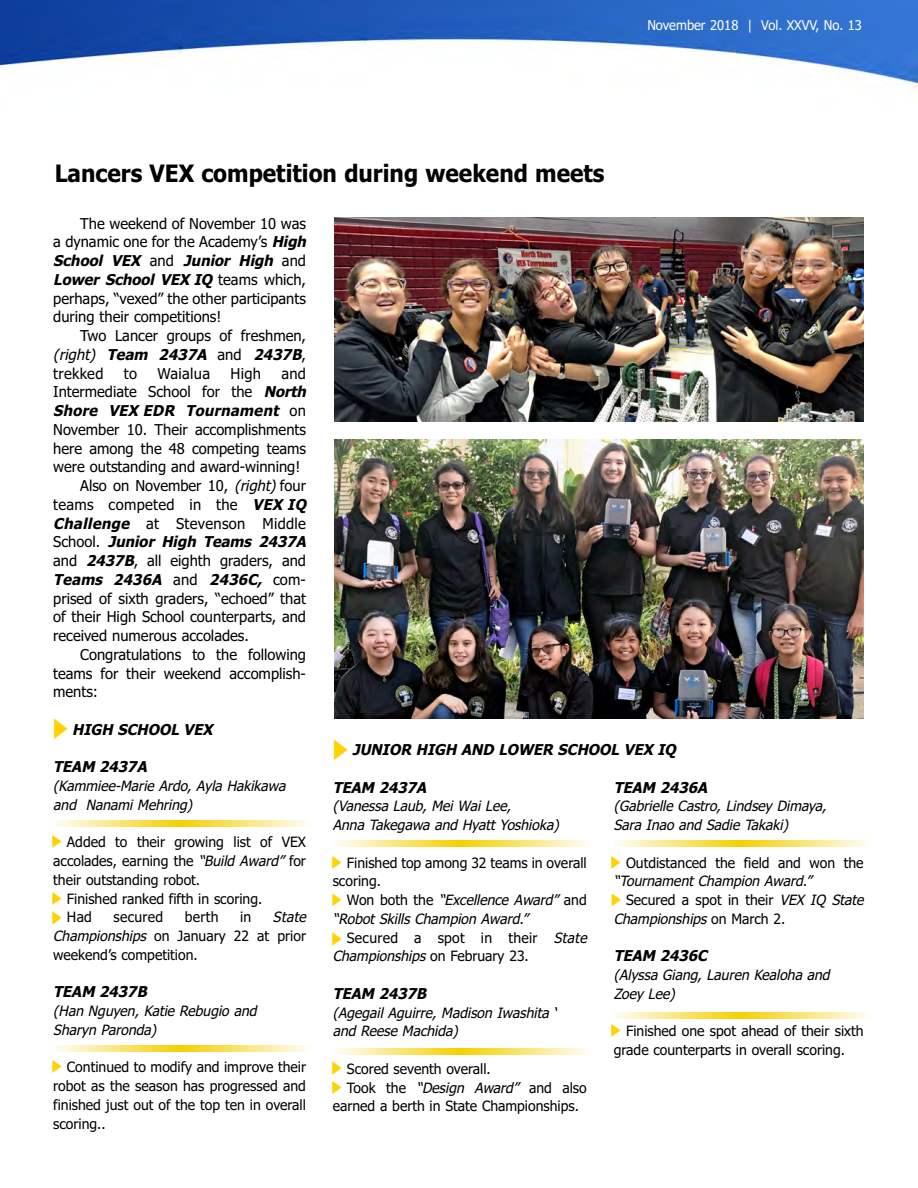
<style>
.page{position:relative;width:918px;height:1188px;background:#fff}
.page>*{position:absolute;margin:0;border:0;box-sizing:border-box;transform-origin:0 0}
.t1{font:700 24px "Tahoma";color:#000;scale:.94 1}
.t2{font:15px/18.8px "Tahoma";color:#000}
.t3{font:italic 700 15px "Tahoma";color:#000}
.t4{font:15px "Tahoma";letter-spacing:.02em;color:#000}
.t5{font:14.25px/18.8px "Tahoma";color:#000}
.t6{font:italic 14.25px/18.8px "Tahoma";color:#000}
.t7{font:14.25px/18.8px "Tahoma";letter-spacing:.02em;color:#000}
.t8{font:13.5px "Tahoma";color:#fff;scale:.96 1}
.s1{font-weight:700;font-style:italic}
.s2{font-style:italic}
.s3{font-style:normal}
</style>
<div class="page">
<img style="left:0;top:0;width:918px;height:90px">
<svg style="left:57px;top:821px;width:251px;height:6px"></svg>
<svg style="left:57px;top:1046px;width:251px;height:6px"></svg>
<img style="left:334px;top:439px;width:530px;height:280px">
<img style="left:334px;top:217px;width:530px;height:205px">
<img style="left:53px;top:718px;width:15px;height:21px">
<img style="left:52px;top:835px;width:10px;height:13px">
<img style="left:52px;top:1060px;width:10px;height:13px">
<img style="left:52px;top:892px;width:10px;height:13px">
<img style="left:52px;top:911px;width:10px;height:14px">
<img style="left:332px;top:856px;width:10px;height:13px">
<img style="left:332px;top:1081px;width:10px;height:13px">
<img style="left:332px;top:1061px;width:10px;height:14px">
<img style="left:332px;top:893px;width:10px;height:14px">
<img style="left:332px;top:932px;width:10px;height:14px">
<svg style="left:337px;top:840px;width:251px;height:7px"></svg>
<svg style="left:337px;top:1049px;width:251px;height:6px"></svg>
<img style="left:611px;top:856px;width:10px;height:13px">
<img style="left:611px;top:1024px;width:10px;height:13px">
<img style="left:611px;top:893px;width:10px;height:14px">
<svg style="left:616px;top:840px;width:251px;height:7px"></svg>
<svg style="left:616px;top:1013px;width:251px;height:6px"></svg>
<img style="left:333px;top:739px;width:15px;height:21px">
<p class="t8" style="left:647px;top:20px;width:225px">November 2018 | Vol. XXVV, No. 13</p>
<p class="t1" style="left:55px;top:163px;width:586px">Lancers VEX competition during weekend meets</p>
<p class="t2" style="left:53px;top:215px;width:257px;text-indent:27px">The weekend of November 10 was a dynamic one for the Academy’s <span class="s1">High<br>School VEX</span> a n d <span class="s1">Junior High</span> a n d<br><span class="s1">Lower School VEX IQ</span> t e a m s w h i c h , perhaps, “vexed” the other participants during their competitions!</p>
<p class="t2" style="left:53px;top:328px;width:254px;text-align:justify;text-indent:27px">Two Lancer groups of freshmen, <span class="s2">(right)</span> <span class="s1">Team 2437A</span> a n d <span class="s1">2437B</span>, trekked</p>
<p class="t2" style="left:53px;top:365px;width:257px;text-indent:228px">and<br>Intermediate School for the <span class="s1">North<br>Shore VEX EDR Tournament</span> o n<br>November 10. Their accomplishments here among the 48 competing teams were outstanding and award-winning!</p>
<p class="t2" style="left:53px;top:478px;width:257px;text-indent:27px">Also on November 10, <span class="s2">(right)</span> four teams competed in the <span class="s1">VEX IQ<br>Challenge</span> at Stevenson Middle<br>S c h o o l . <span class="s1">Junior High Teams 2437A </span>and <span class="s1">2437B</span>, all eighth graders, and<br><span class="s1">Teams 2436A</span> a n d <span class="s1">2436C,</span> c o m - prised of sixth graders, “echoed” that of their High School counterparts, and received numerous accolades.</p>
<p class="t2" style="left:53px;top:646px;width:254px;text-align:justify;text-indent:27px">Congratulations to the following teams for their weekend accomplish&shy;ments:</p>
<p class="t3" style="left:72px;top:723px;width:142px">HIGH SCHOOL VEX</p>
<p class="t3" style="left:53px;top:761px;width:95px">TEAM 2437A</p>
<p class="t6" style="left:53px;top:778px;width:237px">(Kammiee-Marie Ardo, Ayla Hakikawa and Nanami Mehring)</p>
<p class="t5" style="left:53px;top:834px;width:254px;text-align:justify;text-indent:14px">Added to their growing list of VEX accolades, earning the <span class="s2">“Build Award”</span> for their outstanding robot.</p>
<p class="t5" style="left:67px;top:890px;width:197px">Finished ranked fifth in scoring.</p>
<p class="t5" style="left:67px;top:909px;width:27px">Had</p>
<p class="t7" style="left:114px;top:909px;width:51px">secured</p>
<p class="t5" style="left:185px;top:909px;width:35px">berth</p>
<p class="t5" style="left:240px;top:909px;width:13px">in</p>
<p class="t2" style="left:124px;top:365px;width:15px">to</p>
<p class="t4" style="left:157px;top:367px;width:54px">Waialua</p>
<p class="t2" style="left:230px;top:365px;width:32px">High</p>
<p class="t5" style="left:53px;top:909px;width:257px;text-indent:220px"><span class="s2">State<br>Championships</span> on January 22 at prior weekend’s competition.</p>
<p class="t3" style="left:53px;top:986px;width:98px">TEAM 2437B</p>
<p class="t6" style="left:53px;top:1003px;width:208px">(Han Nguyen, Katie Rebugio and</p>
<p class="t6" style="left:53px;top:1021px;width:107px">Sharyn Paronda)</p>
<p class="t5" style="left:53px;top:1059px;width:254px;text-align:justify;text-indent:14px">Continued to modify and improve their robot as the season has progressed and finished just out of the top ten in overall scoring..</p>
<p class="t3" style="left:352px;top:744px;width:328px">JUNIOR HIGH AND LOWER SCHOOL VEX IQ</p>
<p class="t3" style="left:333px;top:781px;width:95px">TEAM 2437A</p>
<p class="t6" style="left:333px;top:798px;width:183px">(Vanessa Laub, Mei Wai Lee,</p>
<p class="t6" style="left:333px;top:817px;width:230px">Anna Takegawa and Hyatt Yoshioka)</p>
<p class="t5" style="left:333px;top:854px;width:256px;text-indent:14px">Finished top among 32 teams in overall scoring.</p>
<p class="t6" style="left:333px;top:892px;width:256px;text-indent:14px"><span class="s3">Wo n b o t h t h e</span> “Excellence Award” <span class="s3">a n d </span>“Robot Skills Champion Award.”</p>
<p class="t7" style="left:333px;top:929px;width:258px;text-indent:14px">Secured a spot in their <span class="s2">State<br>Championships</span> o n Fe b r u a ry 2 3 .</p>
<p class="t3" style="left:333px;top:987px;width:98px">TEAM 2437B</p>
<p class="t6" style="left:333px;top:1004px;width:228px">(Agegail Aguirre, Madison Iwashita ‘</p>
<p class="t6" style="left:333px;top:1023px;width:129px">and Reese Machida)</p>
<p class="t5" style="left:347px;top:1060px;width:145px">Scored seventh overall.</p>
<p class="t5" style="left:333px;top:1079px;width:256px;text-indent:14px">Took the <span class="s2">“Design Award”</span> and also earned a berth in State Championships.</p>
<p class="t3" style="left:614px;top:781px;width:95px">TEAM 2436A</p>
<p class="t6" style="left:614px;top:798px;width:217px">(Gabrielle Castro, Lindsey Dimaya,</p>
<p class="t6" style="left:614px;top:817px;width:179px">Sara Inao and Sadie Takaki)</p>
<p class="t5" style="left:614px;top:854px;width:251px;text-indent:12px">Outdistanced the field and won the <span class="s2">“Tournament Champion Award.”</span></p>
<p class="t5" style="left:614px;top:892px;width:254px;text-indent:12px">Secured a spot in their <span class="s2">VEX IQ State<br>Championships</span> o n M a r c h 2 .</p>
<p class="t3" style="left:614px;top:950px;width:98px">TEAM 2436C</p>
<p class="t6" style="left:614px;top:967px;width:220px">(Alyssa Giang, Lauren Kealoha and<br>Zoey Lee)</p>
<p class="t5" style="left:614px;top:1023px;width:251px;text-indent:12px">Finished one spot ahead of their sixth grade counterparts in overall scoring.</p>
</div>
